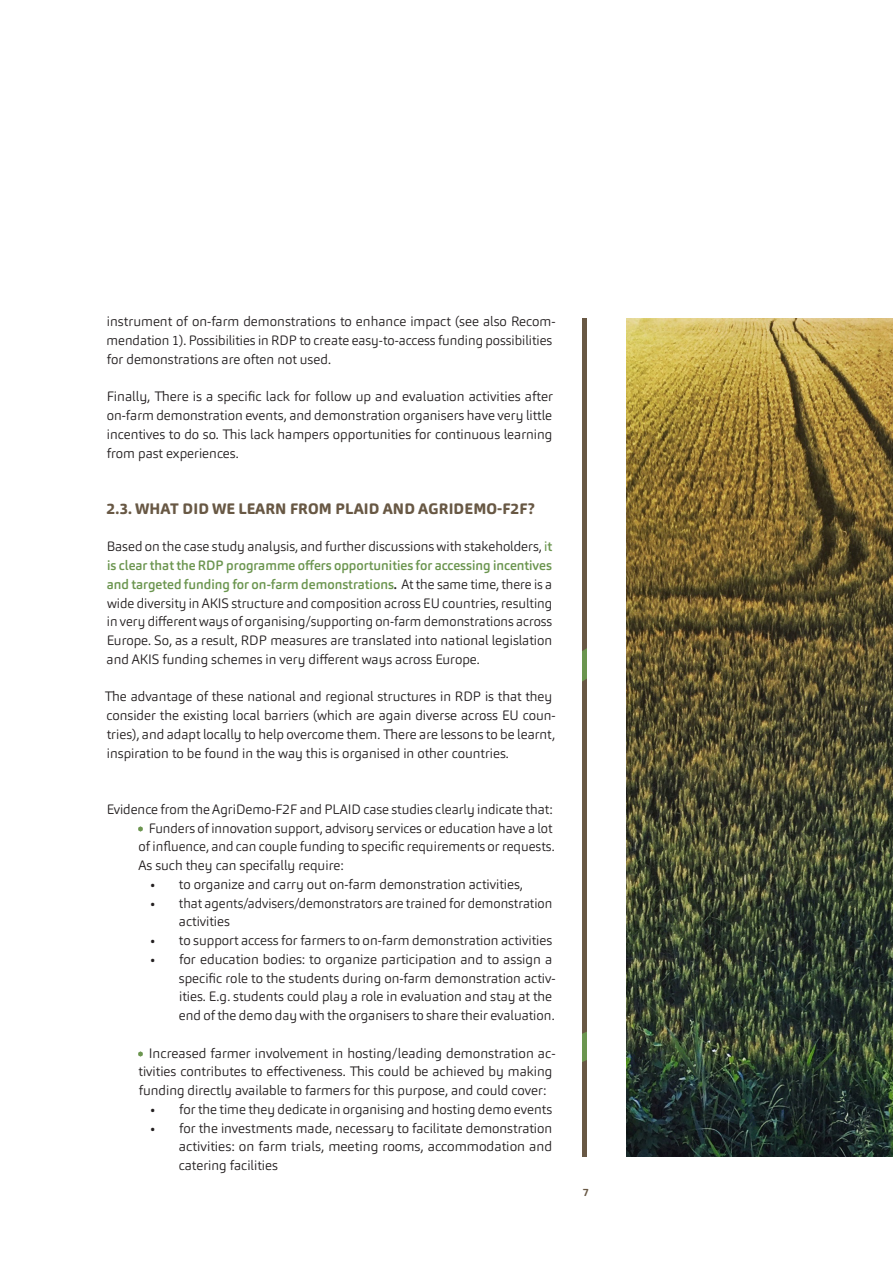
<style>
.page{position:relative;width:893px;height:1263px;background:#fff}
.page>*{position:absolute;margin:0;border:0;box-sizing:border-box;transform-origin:0 0}
.t1{font:800 15px "Carnas";letter-spacing:.01em;color:#685844}
.Body{font:300 13.5px/18.8px "Carnas";color:#231f20}
.Intro{font:300 13.5px/18.8px "Carnas";color:#231f20}
.Body_-_opsomming{font:300 13.5px/18.8px "Carnas";color:#231f20}
.t2{font:700 10.5px "Carnas";color:#685844}
.s1{font-weight:400;color:#6b954f}
.s2{font-weight:500;color:#6b954f}
.s3{font-weight:500}
</style>
<div class="page">
<svg style="left:583px;top:319px;width:4px;height:838px"></svg>
<svg style="left:138px;top:826px;width:5px;height:6px"></svg>
<svg style="left:138px;top:1051px;width:5px;height:6px"></svg>
<img style="left:626px;top:319px;width:267px;height:838px">
<p class="Intro" style="left:107px;top:312px;width:451px">instrument of on-farm demonstrations to enhance impact (see also Recom&shy;mendation 1). Possibilities in RDP to create easy-to-access funding possibilities for demonstrations are often not used.</p>
<p class="Intro" style="left:107px;top:387px;width:448px;text-align:justify">Finally, There is a specific lack for follow up and evaluation activities after on-farm demonstration events, and demonstration organisers have very little incentives to do so. This lack hampers opportunities for continuous learning from past experiences.</p>
<h3 class="t1" style="left:107px;top:499px;width:430px">2.3. WHAT DID WE LEARN FROM PLAID AND AGRIDEMO-F2F?</h3>
<p class="Body" style="left:107px;top:537px;width:447px;text-align:justify">Based on the case study analysis, and further discussions with stakeholders, <span class="s1">i</span><span class="s2">t is clear that the RDP programme offers opportunities for accessing incentives and targeted funding for on-farm demonstrations</span><span class="s3">.</span> At the same time, there is a wide diversity in AKIS structure and composition across EU countries, resulting in very different ways of organising/supporting on-farm demonstrations across Europe. So, as a result, RDP measures are translated into national legislation and AKIS funding schemes in very different ways across Europe.</p>
<p class="Body" style="left:105px;top:687px;width:452px">The advantage of these national and regional structures in RDP is that they consider the existing local barriers (which are again diverse across EU coun&shy;tries), and adapt locally to help overcome them. There are lessons to be learnt, inspiration to be found in the way this is organised in other countries.</p>
<p class="Body" style="left:107px;top:800px;width:447px">Evidence from the AgriDemo-F2F and PLAID case studies clearly indicate that:</p>
<p class="Body_-_opsomming" style="left:138px;top:818px;width:418px;text-indent:10px">Funders of innovation support, advisory services or education have a lot of influence, and can couple funding to specific requirements or requests.<br>As such they can specifally require:</p>
<p class="Body" style="left:151px;top:875px;width:374px">• to organize and carry out on-farm demonstration activities,</p>
<p class="Body" style="left:179px;top:893px;width:375px;text-indent:-28px">• that agents/advisers/demonstrators are trained for demonstration activities</p>
<p class="Body" style="left:151px;top:931px;width:403px">• to support access for farmers to on-farm demonstration activities</p>
<p class="Body" style="left:179px;top:950px;width:378px;text-indent:-28px">• for education bodies: to organize participation and to assign a specific role to the students during on-farm demonstration activ&shy;ities. E.g. students could play a role in evaluation and stay at the end of the demo day with the organisers to share their evaluation.</p>
<p class="Body_-_opsomming" style="left:139px;top:1043px;width:418px;text-indent:10px">Increased farmer involvement in hosting/leading demonstration ac&shy;tivities contributes to effectiveness. This could be achieved by making funding directly available to farmers for this purpose, and could cover:</p>
<p class="Body" style="left:151px;top:1100px;width:403px">• for the time they dedicate in organising and hosting demo events</p>
<p class="Body" style="left:179px;top:1118px;width:375px;text-align:justify;text-indent:-28px">• for the investments made, necessary to facilitate demonstration activities: on farm trials, meeting rooms, accommodation and catering facilities</p>
<p class="t2" style="left:583px;top:1186px;width:8px">7</p>
</div>
